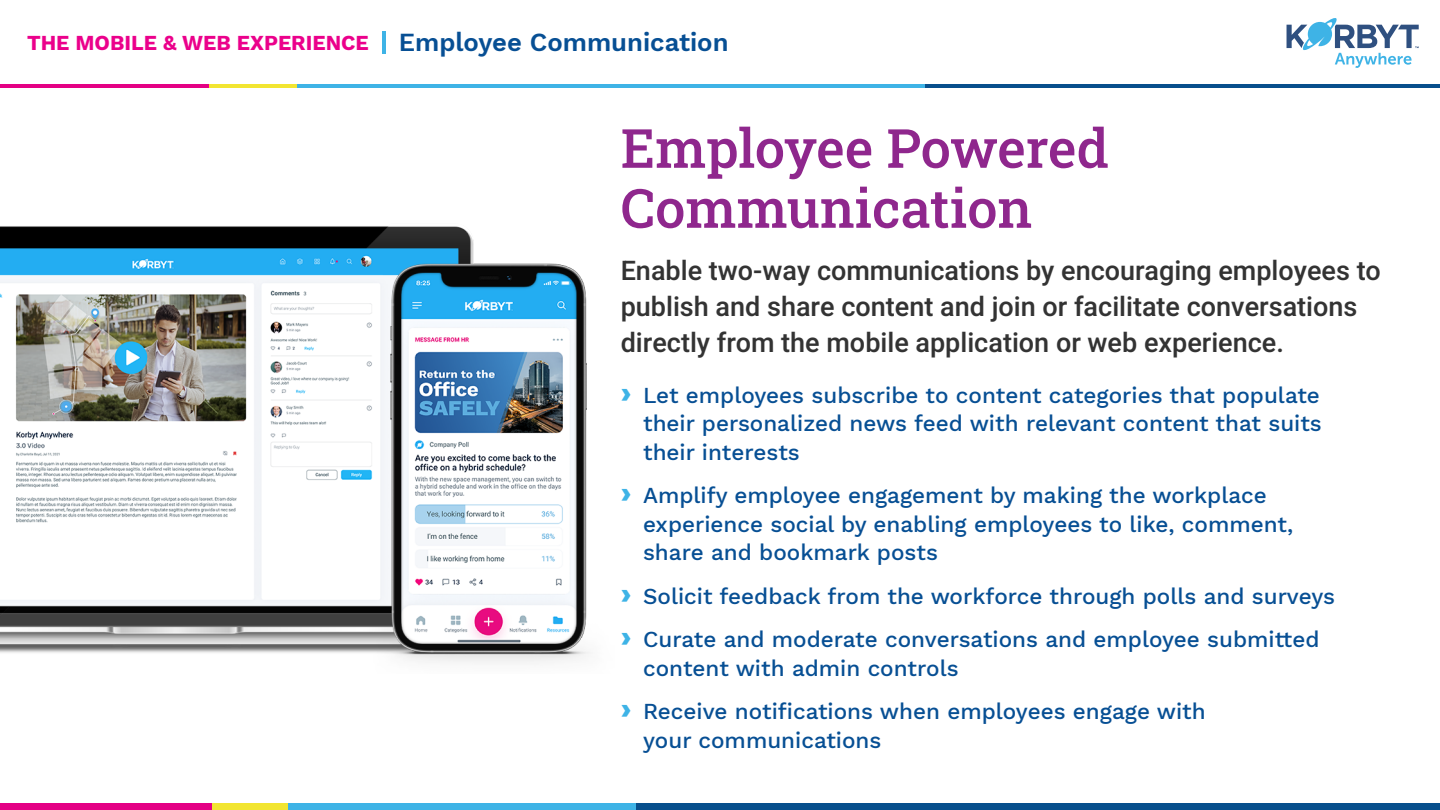
<style>
.page{position:relative;width:1440px;height:810px;background:#fff}
.page>*{position:absolute;margin:0;border:0;box-sizing:border-box;transform-origin:0 0}
.t1{font:54px/60px "Roboto Slab";color:#8f278d}
.t2{font:27px/36px "Heebo";color:#333}
.t3{font:500 22.5px/28.5px "Work Sans";color:#074f94}
.t4{font:700 21px "Work Sans";color:#eb008b}
.s1{font-weight:600;font-size:25.65px;color:#074f94}
.s2{font-weight:800;font-size:30px;color:#3eb3e6}
</style>
<div class="page">
<img style="left:0;top:226px;width:590px;height:437px">
<hr style="left:102px;top:85px;width:1303px;height:3px;background:#3eb3e6">
<hr style="left:926px;top:85px;width:514px;height:3px;background:#074f8c">
<hr style="left:0;top:85px;width:265px;height:3px;background:#e40084">
<hr style="left:209px;top:85px;width:88px;height:3px;background:#f2e531">
<svg style="left:1287px;top:18px;width:132px;height:50px"></svg>
<hr style="left:382px;top:31px;width:3px;height:22px;background:#3eb3e6">
<div style="left:121px;top:804px;width:1318px;height:6px;background:#3eb3e6"></div>
<div style="left:637px;top:804px;width:803px;height:6px;background:#074f8c"></div>
<div style="left:0;top:804px;width:260px;height:6px;background:#e40084"></div>
<div style="left:213px;top:803px;width:75px;height:7px;background:#f2e531"></div>
<p class="t4" style="left:27px;top:27px;width:703px">THE MOBILE &amp; WEB EXPERIENCE <span class="s1">Employee Communication</span></p>
<h1 class="t1" style="left:621px;top:117px;width:490px">Employee Powered<br>Communication</h1>
<p class="t2" style="left:621px;top:252px;width:761px">Enable two-way communications by encouraging employees to publish and share content and join or facilitate conversations directly from the mobile application or web experience.</p>
<p class="t3" style="left:643px;top:380px;width:680px;text-align:justify;text-indent:-22px"><span class="s2">›</span> Let employees subscribe to content categories that populate their personalized news feed with relevant content that suits their interests</p>
<p class="t3" style="left:643px;top:480px;width:652px;text-indent:-22px"><span class="s2">›</span> Amplify employee engagement by making the workplace experience social by enabling employees to like, comment, share and bookmark posts</p>
<p class="t3" style="left:621px;top:573px;width:716px;line-height:43.5px"><span class="s2">›</span> Solicit feedback from the workforce through polls and surveys <span class="s2">›</span> Curate and moderate conversations and employee submitted</p>
<p class="t3" style="left:621px;top:645px;width:587px;line-height:43.5px;text-indent:22px">content with admin controls<br><span class="s2">›</span> Receive notifications when employees engage with</p>
<p class="t3" style="left:643px;top:725px;width:240px">your communications</p>
</div>
